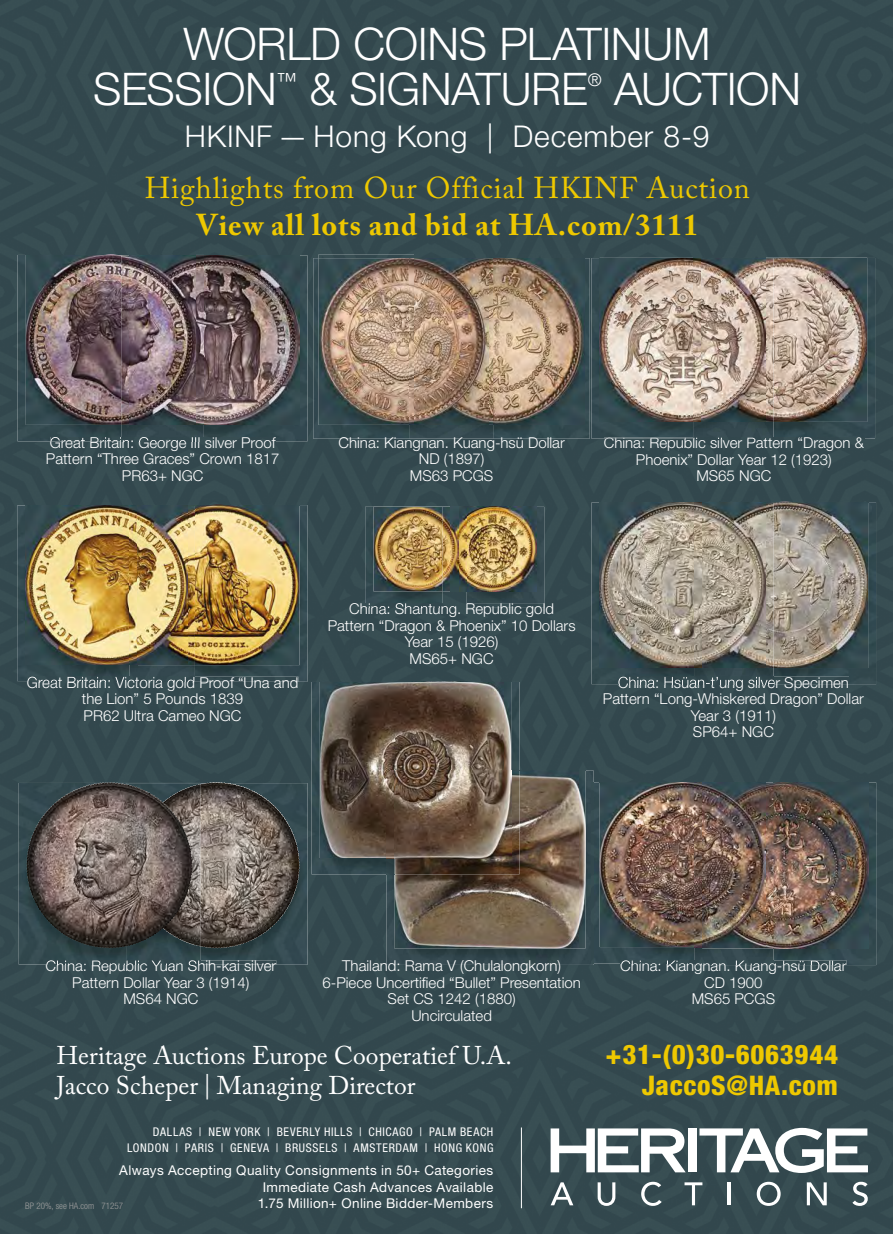
<style>
.page{position:relative;width:893px;height:1234px;background:#fff}
.page>*{position:absolute;margin:0;border:0;box-sizing:border-box;transform-origin:0 0}
.t1{font:300 45px/45px "Helvetica Neue LT Std";letter-spacing:-.01em;color:#fff}
.t2{font:30px "Adobe Caslon Pro";letter-spacing:.03em;color:#eec800}
.t3{font:700 30px "Adobe Caslon Pro";letter-spacing:.03em;color:#eec800}
.t4{font:300 30px "Helvetica Neue LT Std";letter-spacing:.03em;color:#fff}
.t5{font:800 condensed 27px/30.3px "Helvetica Neue LT Std";letter-spacing:.025em;color:#eec800;text-align:right}
.t6{font:25.5px/30.2px "Adobe Caslon Pro";color:#fff}
.t7{font:300 17.55px "Helvetica Neue LT Std";color:#fff}
.t8{font:300 15px/16.5px "Helvetica Neue LT Std";color:#fff;text-align:center}
.t9{font:13.5px/16.4px "Helvetica Neue LT Std";letter-spacing:.03em;color:#fff;text-align:right}
.t10{font:condensed 12px/16.4px "Helvetica Neue LT Std";letter-spacing:.055em;color:#fff;text-align:right}
.t11{font:300 condensed 9px "Helvetica Neue LT Std";color:#a0a0a0}
.s1{font-family:"Helvetica Neue LT Std";font-weight:300}
</style>
<div class="page">
<div style="left:0;top:0;width:893px;height:1233px;background:#33484e"></div>
<div style="left:688px;top:1128px;width:9px;height:43px;background:#fff"></div>
<svg style="left:699px;top:1127px;width:169px;height:45px"></svg>
<svg style="left:551px;top:1128px;width:135px;height:43px"></svg>
<svg style="left:551px;top:1181px;width:22px;height:23px"></svg>
<svg style="left:598px;top:1181px;width:17px;height:24px"></svg>
<svg style="left:641px;top:1181px;width:21px;height:24px"></svg>
<svg style="left:684px;top:1181px;width:18px;height:23px"></svg>
<hr style="left:727px;top:1181px;width:4px;height:23px;background:#fff">
<svg style="left:757px;top:1181px;width:24px;height:24px"></svg>
<svg style="left:807px;top:1181px;width:20px;height:23px"></svg>
<svg style="left:852px;top:1181px;width:16px;height:24px"></svg>
<hr style="left:521px;top:1127px;width:1px;height:80px;background:#fff">
<img style="left:313px;top:258px;width:380px;height:180px">
<img style="left:318px;top:255px;width:267px;height:170px">
<img style="left:410px;top:425px;width:83px;height:13px">
<img style="left:415px;top:255px;width:73px;height:3px">
<img style="left:410px;top:258px;width:78px;height:167px">
<img style="left:18px;top:255px;width:290px;height:186px">
<img style="left:204px;top:437px;width:72px;height:4px">
<img style="left:196px;top:255px;width:104px;height:170px">
<img style="left:121px;top:424px;width:83px;height:17px">
<img style="left:50px;top:437px;width:72px;height:4px">
<img style="left:122px;top:437px;width:35px;height:4px">
<img style="left:26px;top:255px;width:170px;height:170px">
<img style="left:129px;top:255px;width:67px;height:169px">
<img style="left:773px;top:258px;width:102px;height:180px">
<img style="left:604px;top:437px;width:260px;height:1px">
<img style="left:600px;top:258px;width:267px;height:164px">
<img style="left:693px;top:421px;width:80px;height:17px">
<img style="left:701px;top:258px;width:72px;height:164px">
<img style="left:606px;top:437px;width:87px;height:1px">
<svg style="left:693px;top:437px;width:29px;height:1px"></svg>
<img style="left:701px;top:258px;width:64px;height:1px">
<img style="left:17px;top:505px;width:290px;height:176px">
<img style="left:195px;top:676px;width:103px;height:5px">
<img style="left:138px;top:504px;width:162px;height:161px">
<img style="left:130px;top:665px;width:65px;height:11px">
<img style="left:26px;top:505px;width:169px;height:160px">
<img style="left:27px;top:676px;width:168px;height:5px">
<svg style="left:130px;top:676px;width:8px;height:5px"></svg>
<img style="left:138px;top:505px;width:49px;height:159px">
<img style="left:467px;top:506px;width:77px;height:97px">
<img style="left:467px;top:603px;width:77px;height:4px">
<img style="left:458px;top:506px;width:78px;height:85px">
<img style="left:365px;top:506px;width:78px;height:101px">
<img style="left:443px;top:591px;width:24px;height:16px">
<svg style="left:443px;top:603px;width:13px;height:4px"></svg>
<img style="left:373px;top:506px;width:85px;height:85px">
<svg style="left:451px;top:506px;width:16px;height:1px"></svg>
<img style="left:591px;top:502px;width:285px;height:182px">
<img style="left:773px;top:676px;width:76px;height:8px">
<img style="left:773px;top:502px;width:95px;height:166px">
<img style="left:694px;top:668px;width:79px;height:8px">
<img style="left:600px;top:502px;width:173px;height:166px">
<img style="left:618px;top:676px;width:155px;height:8px">
<img style="left:694px;top:676px;width:40px;height:8px">
<img style="left:702px;top:502px;width:63px;height:165px">
<img style="left:257px;top:783px;width:43px;height:105px">
<img style="left:200px;top:960px;width:76px;height:4px">
<img style="left:200px;top:782px;width:57px;height:165px">
<img style="left:19px;top:782px;width:181px;height:182px">
<img style="left:126px;top:783px;width:74px;height:177px">
<img style="left:134px;top:784px;width:65px;height:143px">
<img style="left:46px;top:960px;width:154px;height:4px">
<img style="left:126px;top:960px;width:48px;height:4px">
<img style="left:26px;top:782px;width:81px;height:134px">
<img style="left:387px;top:770px;width:206px;height:194px">
<img style="left:394px;top:770px;width:192px;height:178px">
<img style="left:312px;top:681px;width:207px;height:193px">
<img style="left:387px;top:771px;width:132px;height:103px">
<img style="left:320px;top:681px;width:191px;height:176px">
<img style="left:394px;top:770px;width:117px;height:87px">
<img style="left:773px;top:782px;width:103px;height:182px">
<img style="left:729px;top:960px;width:117px;height:4px">
<img style="left:621px;top:963px;width:108px;height:1px">
<img style="left:765px;top:782px;width:103px;height:166px">
<img style="left:591px;top:782px;width:103px;height:181px">
<img style="left:621px;top:960px;width:71px;height:3px">
<img style="left:694px;top:946px;width:79px;height:17px">
<img style="left:697px;top:960px;width:32px;height:3px">
<img style="left:600px;top:782px;width:94px;height:164px">
<img style="left:694px;top:782px;width:71px;height:164px">
<h1 class="t1" style="left:93px;top:26px;width:619px;text-indent:91px">WORLD COINS PLATINUM<br>SESSION<sup>™</sup> &amp; SIGNATURE</h1>
<p class="t7" style="left:588px;top:73px;width:15px">®</p>
<h1 class="t1" style="left:614px;top:71px;width:188px">AUCTION</h1>
<h2 class="t4" style="left:185px;top:125px;width:526px">HKINF — Hong Kong | December 8-9</h2>
<h2 class="t2" style="left:145px;top:170px;width:606px">Highlights from Our Official HKINF Auction</h2>
<h2 class="t3" style="left:196px;top:207px;width:503px">View all lots and bid at HA.com/3111</h2>
<p class="t8" style="left:46px;top:436px;width:235px">Great Britain: George III silver Proof<br>Pattern “Three Graces” Crown 1817<br>PR63+ NGC</p>
<p class="t8" style="left:604px;top:436px;width:262px">China: Republic silver Pattern “Dragon &amp;<br>Phoenix” Dollar Year 12 (1923)<br>MS65 NGC</p>
<p class="t8" style="left:339px;top:436px;width:228px">China: Kiangnan. Kuang-hsü Dollar<br>ND (1897)<br>MS63 PCGS</p>
<p class="t8" style="left:27px;top:675px;width:273px">Great Britain: Victoria gold Proof “Una and the Lion” 5 Pounds 1839<br>PR62 Ultra Cameo NGC</p>
<p class="t8" style="left:328px;top:602px;width:249px">China: Shantung. Republic gold<br>Pattern “Dragon &amp; Phoenix” 10 Dollars<br>Year 15 (1926)<br>MS65+ NGC</p>
<p class="t8" style="left:603px;top:675px;width:262px">China: Hsüan-t’ung silver Specimen<br>Pattern “Long-Whiskered Dragon” Dollar<br>Year 3 (1911)<br>SP64+ NGC</p>
<p class="t8" style="left:46px;top:959px;width:232px">China: Republic Yuan Shih-kai silver<br>Pattern Dollar Year 3 (1914)<br>MS64 NGC</p>
<p class="t8" style="left:322px;top:959px;width:260px">Thailand: Rama V (Chulalongkorn)<br>6-Piece Uncertified “Bullet” Presentation<br>Set CS 1242 (1880)<br>Uncirculated</p>
<h3 class="t6" style="left:56px;top:1039px;width:457px">Heritage Auctions Europe Cooperatief U.A.<br>Jacco Scheper <span class="s1">|</span> Managing Director</h3>
<h3 class="t5" style="left:606px;top:1039px;width:234px">+31-(0)30-6063944<br>JaccoS@HA.com</h3>
<p class="t8" style="left:620px;top:959px;width:228px">China: Kiangnan. Kuang-hsü Dollar<br>CD 1900<br>MS65 PCGS</p>
<p class="t10" style="left:127px;top:1124px;width:368px">DALLAS | NEW YORK | BEVERLY HILLS | CHICAGO | PALM BEACH<br>LONDON | PARIS | GENEVA | BRUSSELS | AMSTERDAM | HONG KONG</p>
<p class="t9" style="left:119px;top:1163px;width:376px">Always Accepting Quality Consignments in 50+ Categories<br>Immediate Cash Advances Available<br>1.75 Million+ Online Bidder-Members</p>
<p class="t11" style="left:25px;top:1199px;width:99px">BP 20%, see HA.com 71257</p>
</div>
